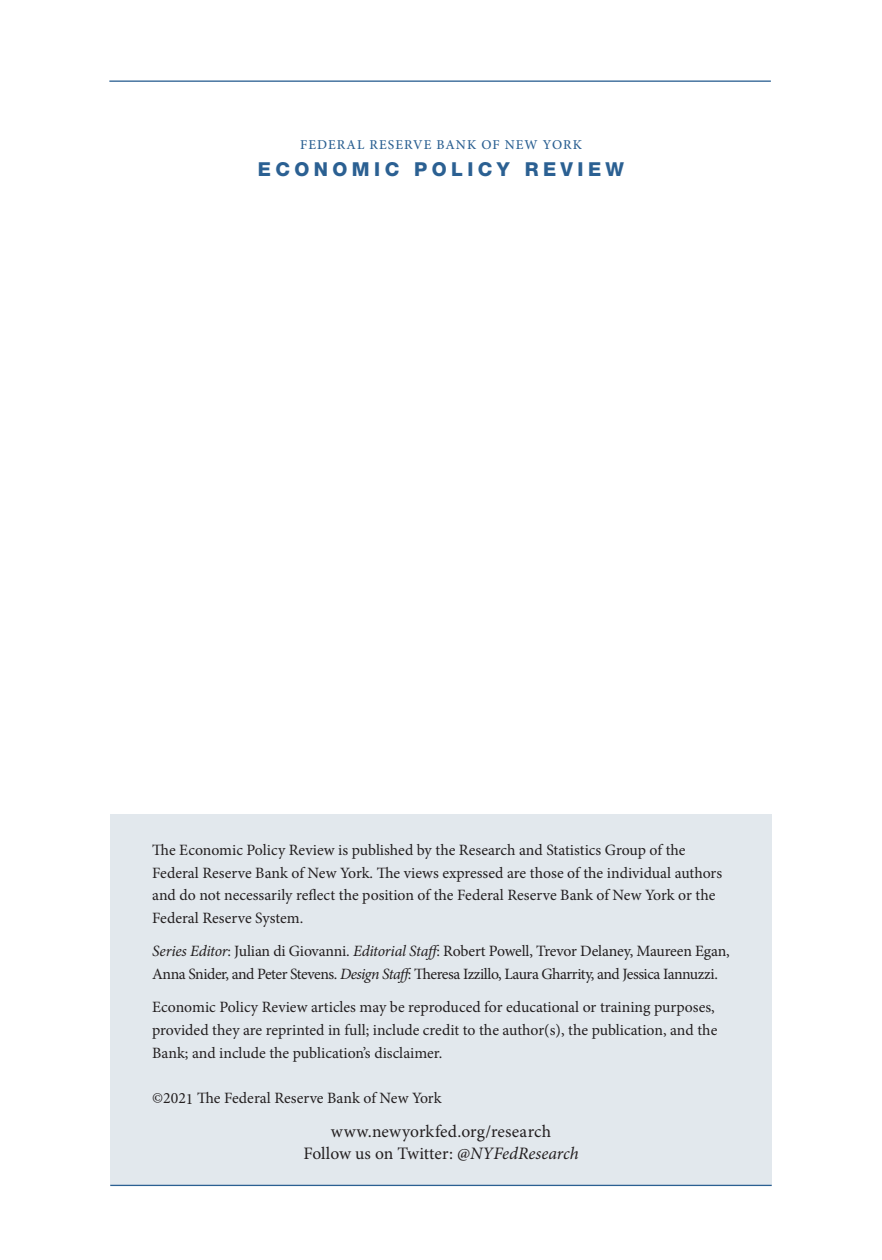
<style>
.page{position:relative;width:882px;height:1260px;background:#fff}
.page>*{position:absolute;margin:0;border:0;box-sizing:border-box;transform-origin:0 0}
.t1{font:800 19.25px "Helvetica Neue LT Std";letter-spacing:.23em;color:#2b6092}
.t2{font:17.5px/22.8px "Minion Pro";color:#231f20;text-align:center}
.t3{font:15.75px/22.8px "Minion Pro";letter-spacing:-.005em;color:#231f20}
.t4{font:15.75px/22.8px "Minion Pro";letter-spacing:-.025em;color:#231f20}
.t5{font:500 13.65px "Minion Pro";letter-spacing:.08em;color:#2b6092}
.s1{font-style:italic}
</style>
<div class="page">
<hr style="left:109px;top:80px;width:662px;height:2px;background:#2b6092">
<div style="left:110px;top:814px;width:662px;height:371px;background:#e2e8ed"></div>
<hr style="left:110px;top:1185px;width:662px;height:1px;background:#2b6092">
<p class="t5" style="left:300px;top:135px;width:283px">FEDERAL RESERVE BANK OF NEW YORK</p>
<p class="t1" style="left:258px;top:158px;width:368px">ECONOMIC POLICY REVIEW</p>
<p class="t3" style="left:152px;top:839px;width:571px">The Economic Policy Review is published by the Research and Statistics Group of the Federal Reserve Bank of New York. The views expressed are those of the individual authors and do not necessarily reflect the position of the Federal Reserve Bank of New York or the Federal Reserve System.</p>
<p class="t4" style="left:152px;top:940px;width:579px"><span class="s1">Series Editor</span>: Julian di Giovanni. <span class="s1">Editorial Staff</span>: Robert Powell, Trevor Delaney, Maureen Egan,<br>Anna Snider, and Peter Stevens. <span class="s1">Design Staff</span>: Theresa Izzillo, Laura Gharrity, and Jessica Iannuzzi.</p>
<p class="t3" style="left:152px;top:996px;width:567px">Economic Policy Review articles may be reproduced for educational or training purposes, provided they are reprinted in full; include credit to the author(s), the publication, and the<br>Bank; and include the publication’s disclaimer.</p>
<p class="t3" style="left:152px;top:1087px;width:291px">©202 The Federal Reserve Bank of New York</p>
<p class="t2" style="left:303px;top:1120px;width:277px">www.newyorkfed.org/research<br>Follow us on Twitter: <span class="s1">@NYFedResearch</span></p>
<p class="t3" style="left:186px;top:1087px;width:9px">1</p>
</div>
